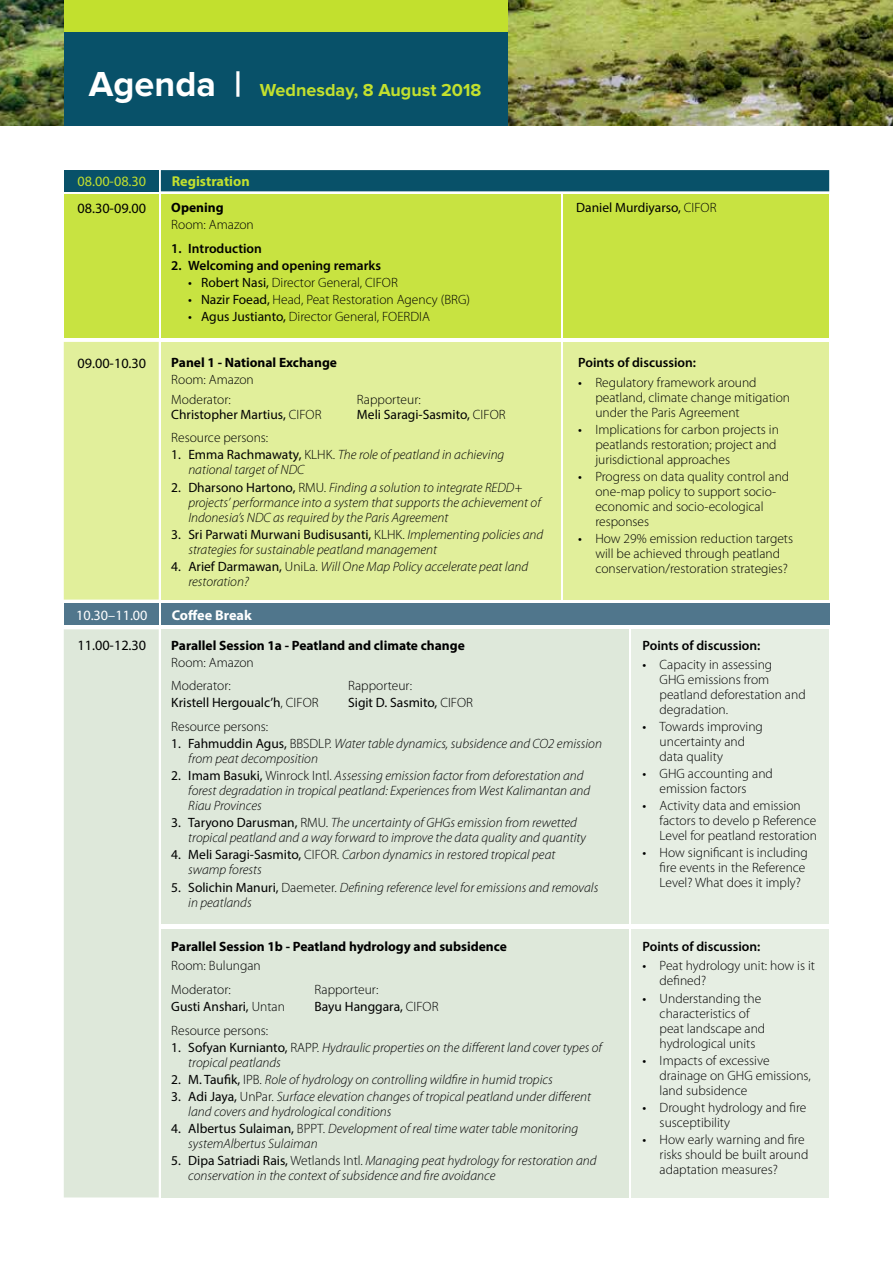
<style>
.page{position:relative;width:893px;height:1263px;background:#fff}
.page>*{position:absolute;margin:0;border:0;box-sizing:border-box;transform-origin:0 0}
.t1{font:700 18px "Proxima Nova";color:#c2e02e}
.t2{font:14.25px "Myriad Pro";color:#000}
.t3{font:700 14.25px "Myriad Pro";color:#c2e02e}
.t4{font:14.25px "Myriad Pro";color:#c2e02e}
.t5{font:14.25px "Myriad Pro";color:#fff}
.t6{font:700 14.25px "Myriad Pro";color:#fff}
.t7{font:italic 300 13.5px/15px "Myriad Pro";color:#000}
.t8{font:300 13.5px/15px "Myriad Pro";color:#000}
.t9{font:13.5px/15px "Myriad Pro";color:#000}
.t10{font:700 13.5px "Myriad Pro";color:#000}
.t11{font:600 13.5px "Myriad Pro";color:#000}
.s1{font-size:36px;color:#fff}
.s2{font-weight:400}
.s3{font-weight:300}
.s4{font-weight:400;font-style:normal}
.s5{font-style:normal}
</style>
<div class="page">
<div style="left:161px;top:170px;width:668px;height:21px;background:#085169"></div>
<img style="left:0;top:0;width:893px;height:125px">
<div style="left:64px;top:21px;width:443px;height:104px;background:#085169"></div>
<div style="left:64px;top:0;width:443px;height:32px;background:#c2e02e"></div>
<div style="left:64px;top:170px;width:95px;height:21px;background:#085169"></div>
<div style="left:64px;top:604px;width:95px;height:21px;background:#50768c"></div>
<div style="left:161px;top:604px;width:668px;height:21px;background:#50768c"></div>
<div style="left:64px;top:194px;width:95px;height:143px;background:#c8e341"></div>
<div style="left:161px;top:194px;width:400px;height:143px;background:#c8e341"></div>
<div style="left:563px;top:194px;width:266px;height:143px;background:#c8e341"></div>
<div style="left:161px;top:629px;width:468px;height:295px;background:#dee8da"></div>
<div style="left:161px;top:928px;width:468px;height:269px;background:#dee8da"></div>
<div style="left:64px;top:629px;width:95px;height:568px;background:#dee8da"></div>
<div style="left:631px;top:629px;width:198px;height:295px;background:#e6eee3"></div>
<div style="left:631px;top:928px;width:198px;height:269px;background:#e6eee3"></div>
<div style="left:563px;top:342px;width:266px;height:258px;background:#e1ef9b"></div>
<div style="left:161px;top:342px;width:400px;height:258px;background:#e1ef9b"></div>
<div style="left:64px;top:342px;width:95px;height:258px;background:#e1ef9b"></div>
<h1 class="t1" style="left:89px;top:82px;width:394px"><span class="s1">Agenda |</span> Wednesday, 8 August 2018</h1>
<p class="t4" style="left:77px;top:172px;width:70px">08.00-08.30</p>
<p class="t3" style="left:172px;top:172px;width:80px">Registration</p>
<p class="t2" style="left:77px;top:199px;width:70px">08.30-09.00</p>
<p class="t10" style="left:171px;top:199px;width:54px">Opening</p>
<p class="t8" style="left:171px;top:218px;width:84px">Room: Amazon</p>
<p class="t11" style="left:171px;top:240px;width:92px">1. Introduction</p>
<p class="t11" style="left:171px;top:257px;width:211px">2. Welcoming and opening remarks</p>
<p class="t8" style="left:188px;top:275px;width:211px"><span class="s2">• Robert Nasi,</span> Director General, CIFOR</p>
<p class="t8" style="left:188px;top:292px;width:283px"><span class="s2">• Nazir Foead,</span> Head, Peat Restoration Agency (BRG)</p>
<p class="t8" style="left:188px;top:310px;width:243px"><span class="s2">• Agus Justianto,</span> Director General, FOERDIA</p>
<p class="t9" style="left:576px;top:200px;width:142px">Daniel Murdiyarso, <span class="s3">CIFOR</span></p>
<p class="t2" style="left:77px;top:354px;width:70px">09.00-10.30</p>
<p class="t11" style="left:578px;top:354px;width:119px">Points of discussion:</p>
<p class="t8" style="left:595px;top:375px;width:196px;text-indent:-17px"><span class="s2">•</span> Regulatory framework around peatland, climate change mitigation under the Paris Agreement</p>
<p class="t8" style="left:595px;top:422px;width:185px;text-indent:-17px"><span class="s2">•</span> Implications for carbon projects in peatlands restoration; project and jurisdictional approaches</p>
<p class="t8" style="left:595px;top:469px;width:195px;text-indent:-17px"><span class="s2">•</span> Progress on data quality control and one-map policy to support socio&shy;economic and socio-ecological responses</p>
<p class="t8" style="left:595px;top:531px;width:199px;text-indent:-17px"><span class="s2">•</span> How 29% emission reduction targets will be achieved through peatland conservation/restoration strategies?</p>
<p class="t10" style="left:171px;top:354px;width:167px">Panel 1 - National Exchange</p>
<p class="t8" style="left:171px;top:371px;width:84px;line-height:19.2px">Room: Amazon<br>Moderator:</p>
<p class="t9" style="left:171px;top:406px;width:152px">Christopher Martius, <span class="s3">CIFOR</span></p>
<p class="t9" style="left:357px;top:392px;width:150px"><span class="s3">Rapporteur:<br></span>Meli Saragi-Sasmito, <span class="s3">CIFOR</span></p>
<p class="t8" style="left:171px;top:430px;width:98px">Resource persons:</p>
<p class="t7" style="left:188px;top:448px;width:318px;text-indent:-17px"><span class="s4">1. Emma Rachmawaty,</span> <span class="s5">KLHK.</span> The role of peatland in achieving national target of NDC</p>
<p class="t7" style="left:188px;top:480px;width:354px;text-indent:-17px"><span class="s4">2. Dharsono Hartono,</span> <span class="s5">RMU.</span> Finding a solution to integrate REDD+ projects’ performance into a system that supports the achievement of<br>Indonesia’s NDC as required by the Paris Agreement</p>
<p class="t7" style="left:188px;top:527px;width:356px;text-indent:-17px"><span class="s4">3. Sri Parwati Murwani Budisusanti,</span> <span class="s5">KLHK.</span> Implementing policies and strategies for sustainable peatland management</p>
<p class="t7" style="left:188px;top:559px;width:341px;text-indent:-17px"><span class="s4">4. Arief Darmawan,</span> <span class="s5">UniLa.</span> Will One Map Policy accelerate peat land restoration?</p>
<p class="t5" style="left:76px;top:606px;width:73px">10.30–11.00</p>
<p class="t6" style="left:172px;top:606px;width:82px">Coffee Break</p>
<p class="t2" style="left:77px;top:636px;width:70px">11.00-12.30</p>
<p class="t11" style="left:643px;top:636px;width:119px">Points of discussion:</p>
<p class="t8" style="left:660px;top:657px;width:148px;text-indent:-17px"><span class="s2">•</span> Capacity in assessing<br>GHG emissions from peatland deforestation and degradation.</p>
<p class="t8" style="left:660px;top:719px;width:105px;text-indent:-17px"><span class="s2">•</span> Towards improving uncertainty and data quality</p>
<p class="t8" style="left:660px;top:766px;width:115px;text-indent:-17px"><span class="s2">•</span> GHG accounting and emission factors</p>
<p class="t8" style="left:660px;top:798px;width:159px;text-indent:-17px"><span class="s2">•</span> Activity data and emission factors to develo p Reference<br>Level for peatland restoration</p>
<p class="t8" style="left:660px;top:845px;width:150px;text-indent:-17px"><span class="s2">•</span> How significant is including fire events in the Reference<br>Level? What does it imply?</p>
<p class="t10" style="left:171px;top:636px;width:295px">Parallel Session 1a - Peatland and climate change</p>
<p class="t8" style="left:171px;top:651px;width:84px;line-height:23.5px">Room: Amazon<br>Moderator:</p>
<p class="t9" style="left:171px;top:695px;width:149px">Kristell Hergoualc’h<span class="s3">, CIFOR</span></p>
<p class="t8" style="left:348px;top:677px;width:126px;line-height:17.1px">Rapporteur:<br><span class="s2">Sigit D. Sasmito,</span> CIFOR</p>
<p class="t8" style="left:171px;top:719px;width:98px">Resource persons:</p>
<p class="t7" style="left:188px;top:736px;width:415px;text-indent:-17px"><span class="s4">1. Fahmuddin Agus,</span> <span class="s5">BBSDLP.</span> Water table dynamics, subsidence and CO2 emission from peat decomposition</p>
<p class="t7" style="left:188px;top:768px;width:403px;text-indent:-17px"><span class="s4">2. Imam Basuki,</span> <span class="s5">Winrock Intl.</span> Assessing emission factor from deforestation and forest degradation in tropical peatland: Experiences from West Kalimantan and<br>Riau Provinces</p>
<p class="t7" style="left:188px;top:816px;width:399px;text-indent:-17px"><span class="s4">3. Taryono Darusman,</span> <span class="s5">RMU.</span> The uncertainty of GHGs emission from rewetted tropical peatland and a way forward to improve the data quality and quantity</p>
<p class="t7" style="left:188px;top:848px;width:369px;text-indent:-17px"><span class="s4">4. Meli Saragi-Sasmito,</span> <span class="s5">CIFOR.</span> Carbon dynamics in restored tropical peat swamp forests</p>
<p class="t7" style="left:188px;top:880px;width:412px;text-indent:-17px"><span class="s4">5. Solichin Manuri,</span> <span class="s5">Daemeter.</span> Defining reference level for emissions and removals in peatlands</p>
<p class="t10" style="left:171px;top:938px;width:337px">Parallel Session 1b - Peatland hydrology and subsidence</p>
<p class="t8" style="left:171px;top:954px;width:91px;line-height:23.5px">Room: Bulungan<br>Moderator:</p>
<p class="t9" style="left:171px;top:999px;width:115px">Gusti Anshari, <span class="s3">Untan</span></p>
<p class="t8" style="left:315px;top:981px;width:125px;line-height:17.1px">Rapporteur:<br><span class="s2">Bayu Hanggara,</span> CIFOR</p>
<p class="t8" style="left:171px;top:1023px;width:98px">Resource persons:</p>
<p class="t7" style="left:188px;top:1040px;width:415px;text-indent:-17px"><span class="s4">1. Sofyan Kurnianto,</span> <span class="s5">RAPP.</span> Hydraulic properties on the different land cover types of tropical peatlands</p>
<p class="t7" style="left:171px;top:1072px;width:383px"><span class="s4">2. M. Taufik,</span> <span class="s5">IPB.</span> Role of hydrology on controlling wildfire in humid tropics</p>
<p class="t7" style="left:188px;top:1089px;width:404px;text-indent:-17px"><span class="s4">3. Adi Jaya,</span> <span class="s5">UnPar.</span> Surface elevation changes of tropical peatland under different land covers and hydrological conditions</p>
<p class="t7" style="left:188px;top:1121px;width:391px;text-indent:-17px"><span class="s4">4. Albertus Sulaiman,</span> <span class="s5">BPPT.</span> Development of real time water table monitoring systemAlbertus Sulaiman</p>
<p class="t7" style="left:188px;top:1154px;width:410px;text-indent:-17px"><span class="s4">5. Dipa Satriadi Rais,</span> <span class="s5">Wetlands Intl.</span> Managing peat hydrology for restoration and conservation in the context of subsidence and fire avoidance</p>
<p class="t11" style="left:643px;top:938px;width:119px">Points of discussion:</p>
<p class="t8" style="left:660px;top:959px;width:157px;text-indent:-17px"><span class="s2">•</span> Peat hydrology unit: how is it defined?</p>
<p class="t8" style="left:660px;top:991px;width:107px;text-indent:-17px"><span class="s2">•</span> Understanding the characteristics of peat landscape and hydrological units</p>
<p class="t8" style="left:660px;top:1053px;width:153px;text-indent:-17px"><span class="s2">•</span> Impacts of excessive drainage on GHG emissions, land subsidence</p>
<p class="t8" style="left:660px;top:1100px;width:148px;text-indent:-17px"><span class="s2">•</span> Drought hydrology and fire susceptibility</p>
<p class="t8" style="left:660px;top:1132px;width:150px;text-indent:-17px"><span class="s2">•</span> How early warning and fire risks should be built around adaptation measures?</p>
</div>
